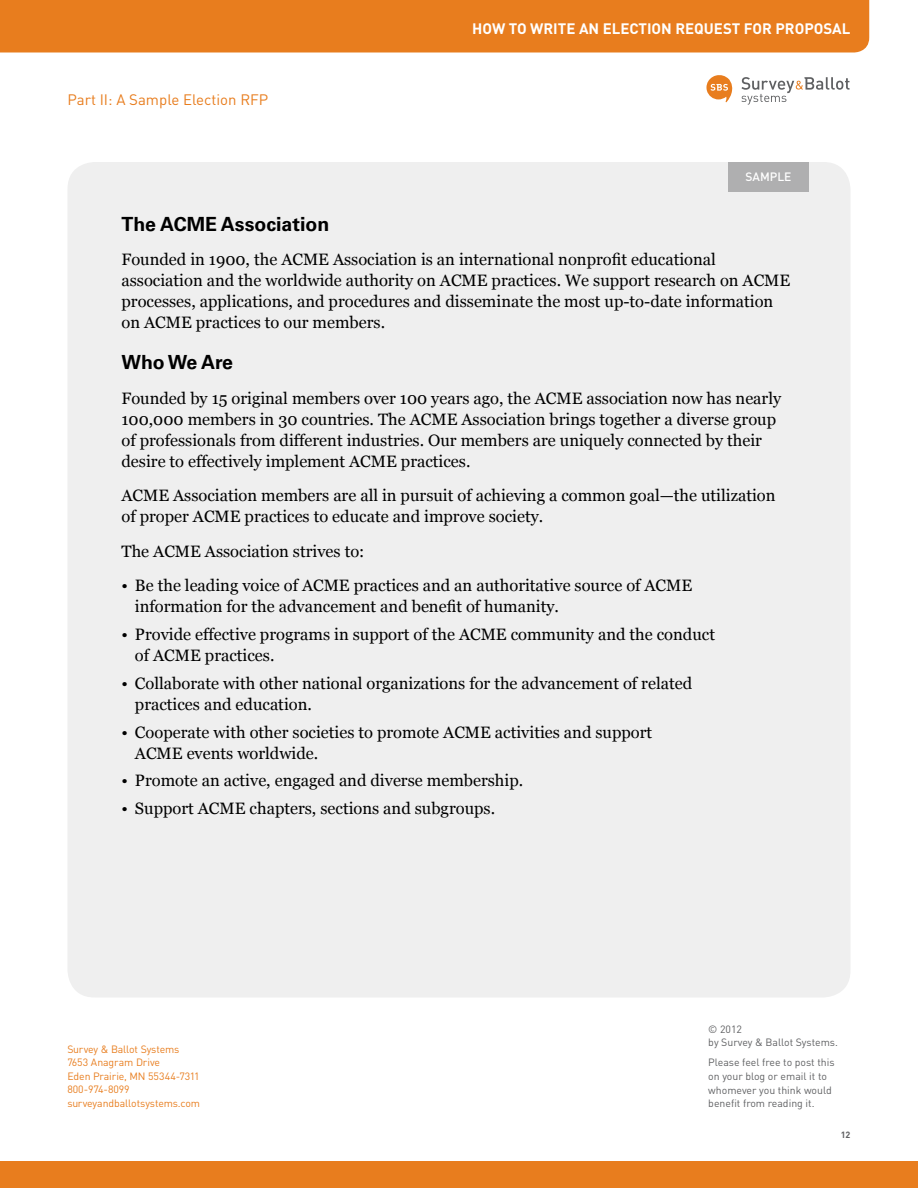
<style>
.page{position:relative;width:918px;height:1188px;background:#fff}
.page>*{position:absolute;margin:0;border:0;box-sizing:border-box;transform-origin:0 0}
.t1{font:700 19.5px "Univers";color:#000}
.t2{font:16.5px/21px "Georgia";color:#000}
.t3{font:700 15px "DIN";color:#fff}
.t4{font:15px "DIN";color:#e87d1e}
.t5{font:500 12px "DIN";color:#fff}
.t6{font:10.5px/13.5px "DIN";color:#5f6062}
.t7{font:10.5px/13.5px "DIN";letter-spacing:-.015em;color:#e87d1e}
.t8{font:700 9px "DIN";color:#5f6062}
</style>
<div class="page">
<div style="left:0;top:0;width:869px;height:52px;background:#e87d1e"></div>
<div style="left:0;top:1161px;width:918px;height:27px;background:#e87d1e"></div>
<svg style="left:706px;top:75px;width:27px;height:27px"></svg>
<svg style="left:741px;top:77px;width:109px;height:28px"></svg>
<div style="left:68px;top:162px;width:782px;height:836px;background:#efefef;border-radius:27px"></div>
<div style="left:728px;top:162px;width:81px;height:29px;background:#afafb0"></div>
<p class="t4" style="left:68px;top:90px;width:202px">Part II: A Sample Election RFP</p>
<p class="t3" style="left:472px;top:19px;width:380px">HOW TO WRITE AN ELECTION REQUEST FOR PROPOSAL</p>
<p class="t5" style="left:746px;top:169px;width:48px">SAMPLE</p>
<p class="t1" style="left:122px;top:212px;width:209px">The ACME Association</p>
<p class="t2" style="left:122px;top:249px;width:670px">Founded in 1900, the ACME Association is an international nonprofit educational association and the worldwide authority on ACME practices. We support research on ACME processes, applications, and procedures and disseminate the most up-to-date information on ACME practices to our members.</p>
<p class="t1" style="left:122px;top:351px;width:113px">Who We Are</p>
<p class="t2" style="left:122px;top:388px;width:661px">Founded by 15 original members over 100 years ago, the ACME association now has nearly 100,000 members in 30 countries. The ACME Association brings together a diverse group of professionals from different industries. Our members are uniquely connected by their desire to effectively implement ACME practices.</p>
<p class="t2" style="left:122px;top:486px;width:656px">ACME Association members are all in pursuit of achieving a common goal—the utilization of proper ACME practices to educate and improve society.</p>
<p class="t2" style="left:122px;top:541px;width:244px">The ACME Association strives to:</p>
<p class="t2" style="left:135px;top:576px;width:559px;text-indent:-13px">• Be the leading voice of ACME practices and an authoritative source of ACME information for the advancement and benefit of humanity.</p>
<p class="t2" style="left:135px;top:624px;width:582px;text-indent:-13px">• Provide effective programs in support of the ACME community and the conduct of ACME practices.</p>
<p class="t2" style="left:135px;top:673px;width:559px;text-indent:-13px">• Collaborate with other national organizations for the advancement of related practices and education.</p>
<p class="t2" style="left:135px;top:722px;width:519px;text-indent:-13px">• Cooperate with other societies to promote ACME activities and support<br>ACME events worldwide.</p>
<p class="t2" style="left:121px;top:771px;width:403px">• Promote an active, engaged and diverse membership.</p>
<p class="t2" style="left:121px;top:798px;width:375px">• Support ACME chapters, sections and subgroups.</p>
<p class="t7" style="left:68px;top:1042px;width:134px">Survey &amp; Ballot Systems<br>7653 Anagram Drive<br>Eden Prairie, MN 55344-7311<br>800-974-8099 surveyandballotsystems.com</p>
<p class="t6" style="left:708px;top:1022px;width:131px">© 2012<br>by Survey &amp; Ballot Systems.</p>
<p class="t6" style="left:708px;top:1056px;width:128px">Please feel free to post this on your blog or email it to whomever you think would benefit from reading it.</p>
<p class="t8" style="left:841px;top:1129px;width:11px">12</p>
</div>
